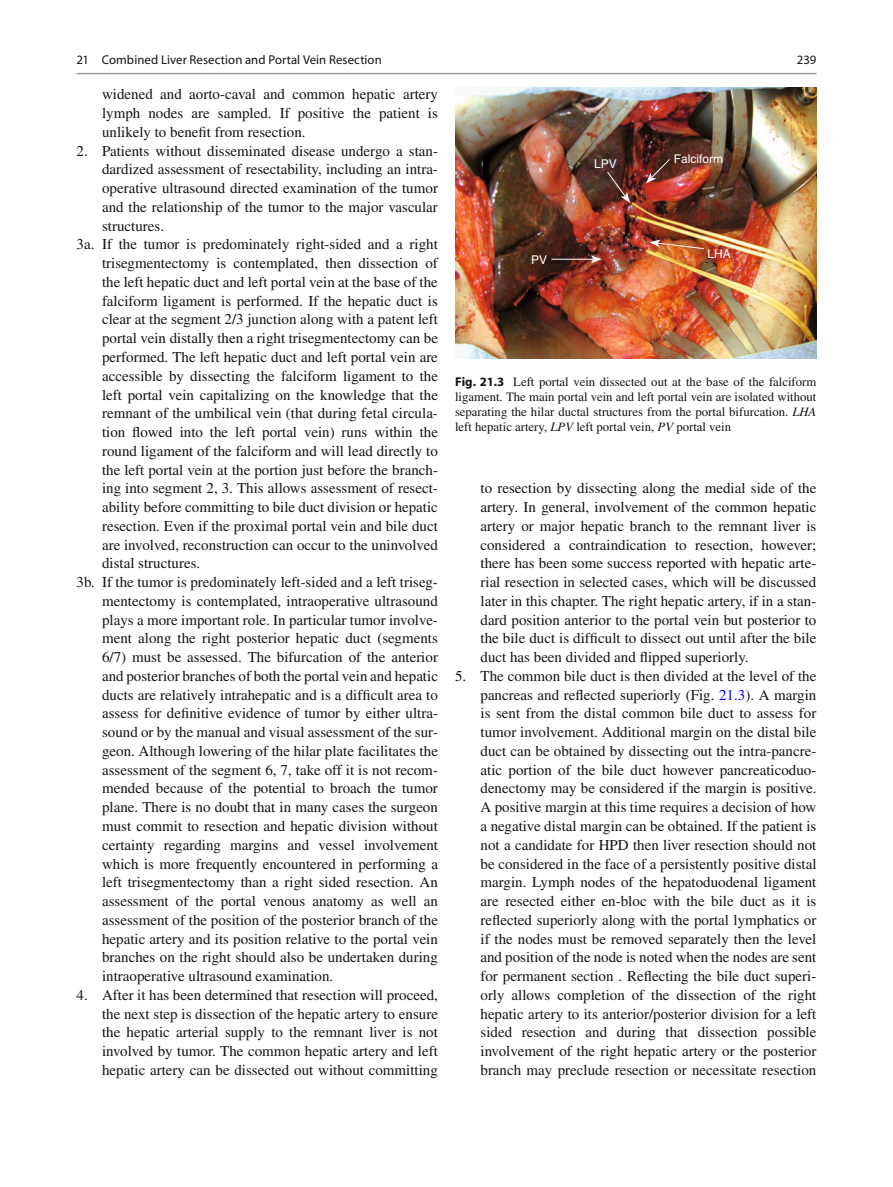
<style>
.page{position:relative;width:893px;height:1187px;background:#fff}
.page>*{position:absolute;margin:0;border:0;box-sizing:border-box;transform-origin:0 0}
.t1{font:15px/18.8px "Times";color:#131413;text-align:justify}
.t2{font:12.75px/15px "Times";color:#131413;text-align:justify}
.t3{font:12.75px "Myriad";letter-spacing:.01em;color:#131413}
.t4{font:12px "Helvetica";color:#fff}
.s1{font-family:"Myriad";font-weight:700}
.s2{font-style:italic}
.s3{color:#00f}
</style>
<div class="page">
<hr style="left:77px;top:73px;width:739px;height:1px;background:#989898">
<img style="left:455px;top:88px;width:361px;height:271px">
<hr style="left:552px;top:259px;width:41px;height:1px;background:#fff">
<svg style="left:591px;top:255px;width:11px;height:8px"></svg>
<svg style="left:606px;top:171px;width:24px;height:32px"></svg>
<svg style="left:646px;top:158px;width:25px;height:25px"></svg>
<svg style="left:649px;top:239px;width:56px;height:11px"></svg>
<p class="t3" style="left:77px;top:55px;width:307px">21 Combined Liver Resection and Portal Vein Resection</p>
<p class="t3" style="left:797px;top:55px;width:21px">239</p>
<p class="t1" style="left:102px;top:86px;width:337px">widened and aorto-caval and common hepatic artery lymph nodes are sampled. If positive the patient is unlikely to bene fi t from resection.</p>
<p class="t1" style="left:77px;top:143px;width:363px">2. Patients without disseminated disease undergo a stan-</p>
<p class="t1" style="left:102px;top:161px;width:337px">dardized assessment of resectability, including an intra-</p>
<p class="t1" style="left:102px;top:180px;width:337px">operative ultrasound directed examination of the tumor</p>
<p class="t1" style="left:102px;top:199px;width:337px">and the relationship of the tumor to the major vascular</p>
<p class="t1" style="left:102px;top:218px;width:64px">structures.</p>
<p class="t1" style="left:77px;top:236px;width:363px">3a. If the tumor is predominately right-sided and a right</p>
<p class="t1" style="left:102px;top:255px;width:337px">trisegmentectomy is contemplated, then dissection of</p>
<p class="t1" style="left:102px;top:274px;width:337px">the left hepatic duct and left portal vein at the base of the</p>
<p class="t1" style="left:102px;top:293px;width:337px">falciform ligament is performed. If the hepatic duct is</p>
<p class="t1" style="left:102px;top:311px;width:337px">clear at the segment 2/3 junction along with a patent left</p>
<p class="t1" style="left:102px;top:330px;width:337px">portal vein distally then a right trisegmentectomy can be</p>
<p class="t1" style="left:102px;top:349px;width:337px">performed. The left hepatic duct and left portal vein are</p>
<p class="t1" style="left:102px;top:368px;width:337px">accessible by dissecting the falciform ligament to the</p>
<p class="t1" style="left:102px;top:386px;width:337px">left portal vein capitalizing on the knowledge that the</p>
<p class="t1" style="left:102px;top:405px;width:337px">remnant of the umbilical vein (that during fetal circula-</p>
<p class="t1" style="left:102px;top:424px;width:337px">tion fl owed into the left portal vein) runs within the</p>
<p class="t1" style="left:102px;top:443px;width:337px">round ligament of the falciform and will lead directly to</p>
<p class="t1" style="left:102px;top:461px;width:337px">the left portal vein at the portion just before the branch-</p>
<p class="t1" style="left:102px;top:480px;width:337px">ing into segment 2, 3. This allows assessment of resect-</p>
<p class="t1" style="left:102px;top:499px;width:337px">ability before committing to bile duct division or hepatic</p>
<p class="t1" style="left:102px;top:518px;width:337px">resection. Even if the proximal portal vein and bile duct</p>
<p class="t1" style="left:102px;top:536px;width:337px">are involved, reconstruction can occur to the uninvolved</p>
<p class="t1" style="left:102px;top:555px;width:100px">distal structures.</p>
<p class="t1" style="left:77px;top:574px;width:363px">3b. If the tumor is predominately left-sided and a left triseg-</p>
<p class="t1" style="left:102px;top:593px;width:337px">mentectomy is contemplated, intraoperative ultrasound</p>
<p class="t1" style="left:102px;top:611px;width:337px">plays a more important role. In particular tumor involve-</p>
<p class="t1" style="left:102px;top:630px;width:337px">ment along the right posterior hepatic duct (segments</p>
<p class="t1" style="left:102px;top:649px;width:337px">6/7) must be assessed. The bifurcation of the anterior</p>
<p class="t1" style="left:102px;top:668px;width:337px">and posterior branches of both the portal vein and hepatic</p>
<p class="t1" style="left:102px;top:686px;width:337px">ducts are relatively intrahepatic and is a dif fi cult area to</p>
<p class="t1" style="left:102px;top:705px;width:337px">assess for de fi nitive evidence of tumor by either ultra-</p>
<p class="t1" style="left:102px;top:724px;width:337px">sound or by the manual and visual assessment of the sur-</p>
<p class="t1" style="left:102px;top:743px;width:337px">geon. Although lowering of the hilar plate facilitates the</p>
<p class="t1" style="left:102px;top:761px;width:337px">assessment of the segment 6, 7, take off it is not recom-</p>
<p class="t1" style="left:102px;top:780px;width:337px">mended because of the potential to broach the tumor</p>
<p class="t1" style="left:102px;top:799px;width:337px">plane. There is no doubt that in many cases the surgeon</p>
<p class="t1" style="left:102px;top:818px;width:337px">must commit to resection and hepatic division without</p>
<p class="t1" style="left:102px;top:836px;width:337px">certainty regarding margins and vessel involvement</p>
<p class="t1" style="left:102px;top:855px;width:337px">which is more frequently encountered in performing a</p>
<p class="t1" style="left:102px;top:874px;width:337px">left trisegmentectomy than a right sided resection. An</p>
<p class="t1" style="left:102px;top:893px;width:337px">assessment of the portal venous anatomy as well an</p>
<p class="t1" style="left:102px;top:911px;width:337px">assessment of the position of the posterior branch of the</p>
<p class="t1" style="left:102px;top:930px;width:337px">hepatic artery and its position relative to the portal vein</p>
<p class="t1" style="left:102px;top:949px;width:337px">branches on the right should also be undertaken during</p>
<p class="t1" style="left:102px;top:968px;width:233px">intraoperative ultrasound examination.</p>
<p class="t1" style="left:102px;top:986px;width:337px;text-indent:-25px">4. After it has been determined that resection will proceed, the next step is dissection of the hepatic artery to ensure the hepatic arterial supply to the remnant liver is not involved by tumor. The common hepatic artery and left hepatic artery can be dissected out without committing</p>
<p class="t4" style="left:674px;top:154px;width:51px">Falciform</p>
<p class="t4" style="left:594px;top:159px;width:24px">LPV</p>
<p class="t4" style="left:707px;top:249px;width:25px">LHA</p>
<p class="t4" style="left:531px;top:255px;width:18px">PV</p>
<p class="t2" style="left:455px;top:376px;width:363px"><span class="s1">Fig. 21.3</span> Left portal vein dissected out at the base of the falciform ligament. The main portal vein and left portal vein are isolated without separating the hilar ductal structures from the portal bifurcation. <span class="s2">LHA </span>left hepatic artery, <span class="s2">LPV</span> left portal vein, <span class="s2">PV</span> portal vein</p>
<p class="t1" style="left:480px;top:480px;width:337px">to resection by dissecting along the medial side of the artery. In general, involvement of the common hepatic artery or major hepatic branch to the remnant liver is considered a contraindication to resection, however; there has been some success reported with hepatic arte&shy;rial resection in selected cases, which will be discussed later in this chapter. The right hepatic artery, if in a stan&shy;dard position anterior to the portal vein but posterior to the bile duct is dif fi cult to dissect out until after the bile duct has been divided and fl ipped superiorly.</p>
<p class="t1" style="left:480px;top:668px;width:337px;text-indent:-26px">5. The common bile duct is then divided at the level of the pancreas and re fl ected superiorly (Fig. <span class="s3">21.3</span> ). A margin is sent from the distal common bile duct to assess for tumor involvement. Additional margin on the distal bile duct can be obtained by dissecting out the intra-pancre&shy;atic portion of the bile duct however pancreaticoduo&shy;denectomy may be considered if the margin is positive.<br>A positive margin at this time requires a decision of how a negative distal margin can be obtained. If the patient is not a candidate for HPD then liver resection should not be considered in the face of a persistently positive distal margin. Lymph nodes of the hepatoduodenal ligament are resected either en-bloc with the bile duct as it is re fl ected superiorly along with the portal lymphatics or if the nodes must be removed separately then the level and position of the node is noted when the nodes are sent for permanent section . Re fl ecting the bile duct superi&shy;orly allows completion of the dissection of the right hepatic artery to its anterior/posterior division for a left sided resection and during that dissection possible involvement of the right hepatic artery or the posterior branch may preclude resection or necessitate resection</p>
</div>
